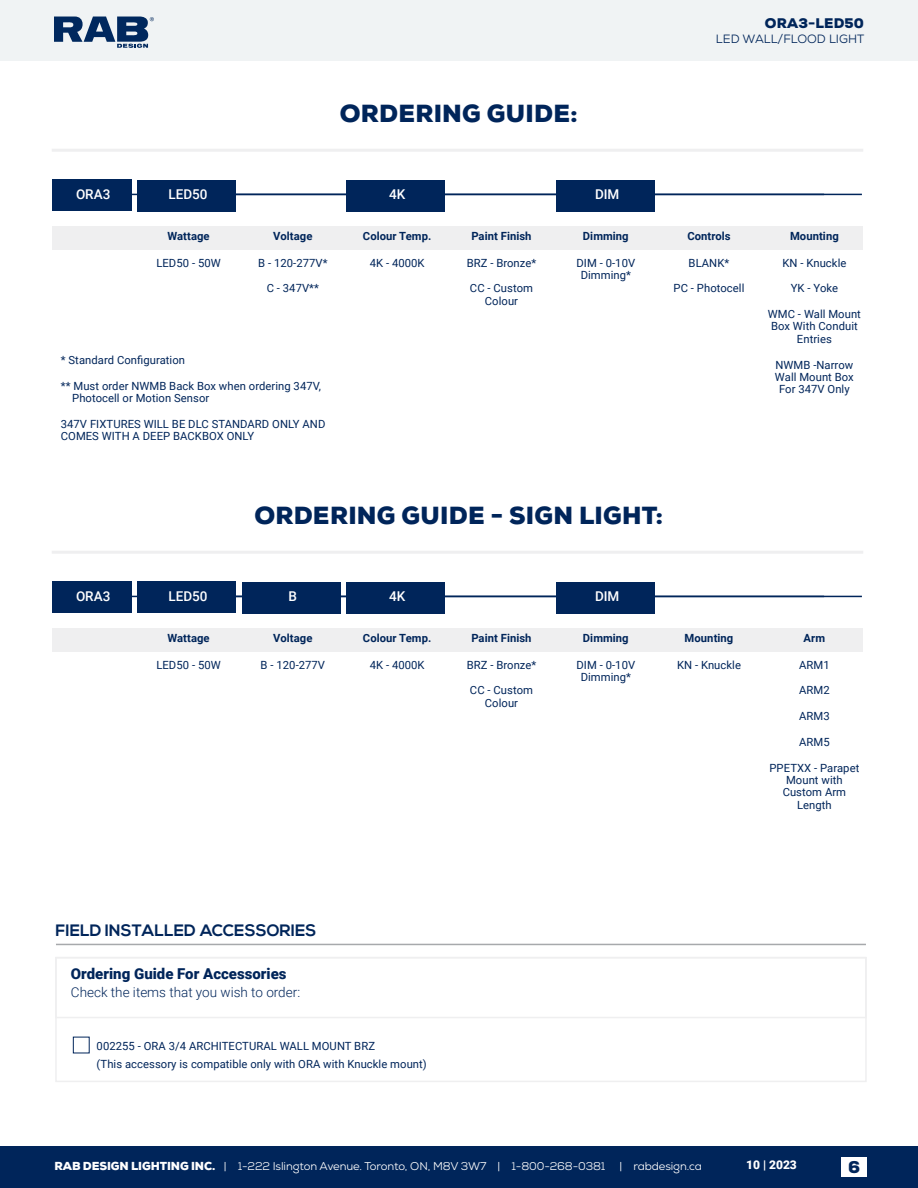
<style>
.page{position:relative;width:918px;height:1188px;background:#fff}
.page>*{position:absolute;margin:0;border:0;box-sizing:border-box;transform-origin:0 0}
.t1{font:900 24px "Nexa";letter-spacing:.01em;color:#00255a}
.t2{font:700 16.5px "Nexa";color:#00255a}
.t3{font:900 16.5px "Nexa";color:#00255a}
.t4{font:900 15px "Roboto";color:#00255a}
.t5{font:300 13.5px "Roboto";color:#00255a}
.t6{font:500 13.5px "Roboto";color:#fff}
.t7{font:900 13.5px "Nexa";letter-spacing:.015em;color:#00255a}
.t8{font:12px "Nexa";color:#00255a}
.t9{font:900 12px "Roboto";color:#fff}
.t10{font:11.25px/12.3px "Roboto";letter-spacing:.005em;color:#00255a;text-align:center}
.t11{font:700 11.25px "Roboto";letter-spacing:.005em;color:#00255a}
.t12{font:11.25px "Nexa";letter-spacing:-.01em;color:#fff}
.s1{font-weight:900}
</style>
<div class="page">
<div style="left:0;top:1147px;width:918px;height:41px;background:#00255a"></div>
<div style="left:0;top:0;width:918px;height:60px;background:#f0f3f4"></div>
<svg style="left:54px;top:17px;width:100px;height:31px"></svg>
<div style="left:841px;top:1158px;width:26px;height:19px;background:#fff"></div>
<div style="left:55px;top:957px;width:812px;height:61px;border:2px solid #efeff0"></div>
<div style="left:55px;top:957px;width:812px;height:125px;border:2px solid #efeff0"></div>
<div style="left:73px;top:1037px;width:16px;height:16px;border:1px solid #00255a"></div>
<hr style="left:56px;top:944px;width:810px;height:1px;background:#a7a9ac">
<div style="left:52px;top:149px;width:811px;height:3px;border:2px solid #efeff0"></div>
<div style="left:52px;top:551px;width:811px;height:3px;border:2px solid #efeff0"></div>
<hr style="left:61px;top:194px;width:763px;height:1px;background:#00255a">
<hr style="left:61px;top:596px;width:763px;height:1px;background:#00255a">
<hr style="left:166px;top:194px;width:696px;height:1px;background:#00255a">
<hr style="left:166px;top:596px;width:696px;height:1px;background:#00255a">
<div style="left:52px;top:180px;width:80px;height:31px;background:#00255a"></div>
<div style="left:52px;top:582px;width:80px;height:31px;background:#00255a"></div>
<div style="left:556px;top:180px;width:99px;height:31px;background:#00255a"></div>
<div style="left:556px;top:582px;width:99px;height:31px;background:#00255a"></div>
<div style="left:346px;top:180px;width:99px;height:31px;background:#00255a"></div>
<div style="left:137px;top:180px;width:99px;height:31px;background:#00255a"></div>
<div style="left:137px;top:581px;width:99px;height:31px;background:#00255a"></div>
<div style="left:346px;top:582px;width:99px;height:31px;background:#00255a"></div>
<div style="left:242px;top:582px;width:99px;height:31px;background:#00255a"></div>
<div style="left:52px;top:226px;width:811px;height:23px;background:#efeff0"></div>
<div style="left:52px;top:628px;width:811px;height:24px;background:#efeff0"></div>
<h1 class="t1" style="left:340px;top:97px;width:240px">ORDERING GUIDE:</h1>
<p class="t7" style="left:765px;top:14px;width:101px">ORA3-LED50</p>
<p class="t8" style="left:716px;top:31px;width:150px">LED WALL/FLOOD LIGHT</p>
<p class="t6" style="left:76px;top:185px;width:36px">ORA3</p>
<p class="t6" style="left:168px;top:185px;width:41px">LED50</p>
<p class="t6" style="left:389px;top:185px;width:18px">4K</p>
<p class="t6" style="left:595px;top:185px;width:26px">DIM</p>
<p class="t11" style="left:167px;top:228px;width:44px">Wattage</p>
<p class="t11" style="left:273px;top:228px;width:41px">Voltage</p>
<p class="t11" style="left:363px;top:228px;width:70px">Colour Temp.</p>
<p class="t11" style="left:471px;top:228px;width:62px">Paint Finish</p>
<p class="t11" style="left:583px;top:228px;width:47px">Dimming</p>
<p class="t11" style="left:687px;top:228px;width:45px">Controls</p>
<p class="t11" style="left:790px;top:228px;width:50px">Mounting</p>
<p class="t10" style="left:156px;top:256px;width:66px">LED50 - 50W</p>
<p class="t10" style="left:258px;top:256px;width:71px">B - 120-277V*</p>
<p class="t10" style="left:267px;top:282px;width:54px">C - 347V**</p>
<p class="t10" style="left:61px;top:354px;width:126px">* Standard Configuration</p>
<p class="t10" style="left:72px;top:379px;width:250px;text-align:left;text-indent:-11px">** Must order NWMB Back Box when ordering 347V,<br>Photocell or Motion Sensor</p>
<p class="t10" style="left:61px;top:417px;width:266px;text-align:left">347V FIXTURES WILL BE DLC STANDARD ONLY AND<br>COMES WITH A DEEP BACKBOX ONLY</p>
<p class="t10" style="left:370px;top:256px;width:56px">4K - 4000K</p>
<p class="t10" style="left:467px;top:256px;width:71px">BRZ - Bronze*</p>
<p class="t10" style="left:470px;top:282px;width:65px">CC - Custom<br>Colour</p>
<p class="t10" style="left:577px;top:256px;width:60px">DIM - 0-10V<br>Dimming*</p>
<p class="t10" style="left:689px;top:256px;width:42px">BLANK*</p>
<p class="t10" style="left:674px;top:282px;width:72px">PC - Photocell</p>
<p class="t10" style="left:782px;top:256px;width:65px">KN - Knuckle</p>
<p class="t10" style="left:791px;top:282px;width:49px">YK - Yoke</p>
<p class="t10" style="left:768px;top:308px;width:95px">WMC - Wall Mount<br>Box With Conduit<br>Entries</p>
<p class="t10" style="left:775px;top:358px;width:80px">NWMB -Narrow<br>Wall Mount Box<br>For 347V Only</p>
<h1 class="t1" style="left:254px;top:499px;width:410px">ORDERING GUIDE - SIGN LIGHT:</h1>
<p class="t6" style="left:76px;top:587px;width:36px">ORA3</p>
<p class="t6" style="left:168px;top:586px;width:41px">LED50</p>
<p class="t6" style="left:289px;top:587px;width:10px">B</p>
<p class="t6" style="left:389px;top:587px;width:18px">4K</p>
<p class="t6" style="left:595px;top:587px;width:26px">DIM</p>
<p class="t11" style="left:167px;top:630px;width:44px">Wattage</p>
<p class="t11" style="left:273px;top:630px;width:41px">Voltage</p>
<p class="t11" style="left:363px;top:630px;width:70px">Colour Temp.</p>
<p class="t11" style="left:471px;top:630px;width:62px">Paint Finish</p>
<p class="t11" style="left:583px;top:630px;width:47px">Dimming</p>
<p class="t11" style="left:685px;top:630px;width:50px">Mounting</p>
<p class="t11" style="left:804px;top:630px;width:23px">Arm</p>
<p class="t10" style="left:156px;top:658px;width:66px">LED50 - 50W</p>
<p class="t10" style="left:261px;top:658px;width:66px">B - 120-277V</p>
<p class="t10" style="left:370px;top:658px;width:56px">4K - 4000K</p>
<p class="t10" style="left:467px;top:658px;width:71px">BRZ - Bronze*</p>
<p class="t10" style="left:470px;top:684px;width:65px">CC - Custom<br>Colour</p>
<p class="t10" style="left:577px;top:658px;width:60px">DIM - 0-10V<br>Dimming*</p>
<p class="t10" style="left:677px;top:658px;width:65px">KN - Knuckle</p>
<p class="t10" style="left:799px;top:658px;width:32px">ARM1</p>
<p class="t10" style="left:799px;top:684px;width:32px">ARM2</p>
<p class="t10" style="left:799px;top:710px;width:32px">ARM3</p>
<p class="t10" style="left:799px;top:735px;width:32px">ARM5</p>
<p class="t10" style="left:769px;top:761px;width:91px">PPETXX - Parapet<br>Mount with<br>Custom Arm<br>Length</p>
<h2 class="t2" style="left:56px;top:921px;width:262px">FIELD INSTALLED ACCESSORIES</h2>
<h3 class="t4" style="left:71px;top:963px;width:217px">Ordering Guide For Accessories</h3>
<p class="t5" style="left:71px;top:982px;width:231px">Check the items that you wish to order:</p>
<p class="t10" style="left:97px;top:1036px;width:332px;line-height:18px;text-align:left">002255 - ORA 3/4 ARCHITECTURAL WALL MOUNT BRZ<br>(This accessory is compatible only with ORA with Knuckle mount)</p>
<p class="t12" style="left:54px;top:1159px;width:649px"><span class="s1">RAB DESIGN LIGHTING INC.</span> | 1-222 Islington Avenue. Toronto, ON, M8V 3W7 | 1-800-268-0381 | rabdesign.ca</p>
<p class="t9" style="left:746px;top:1156px;width:52px">10 | 2023</p>
<h2 class="t3" style="left:848px;top:1156px;width:13px">6</h2>
</div>
